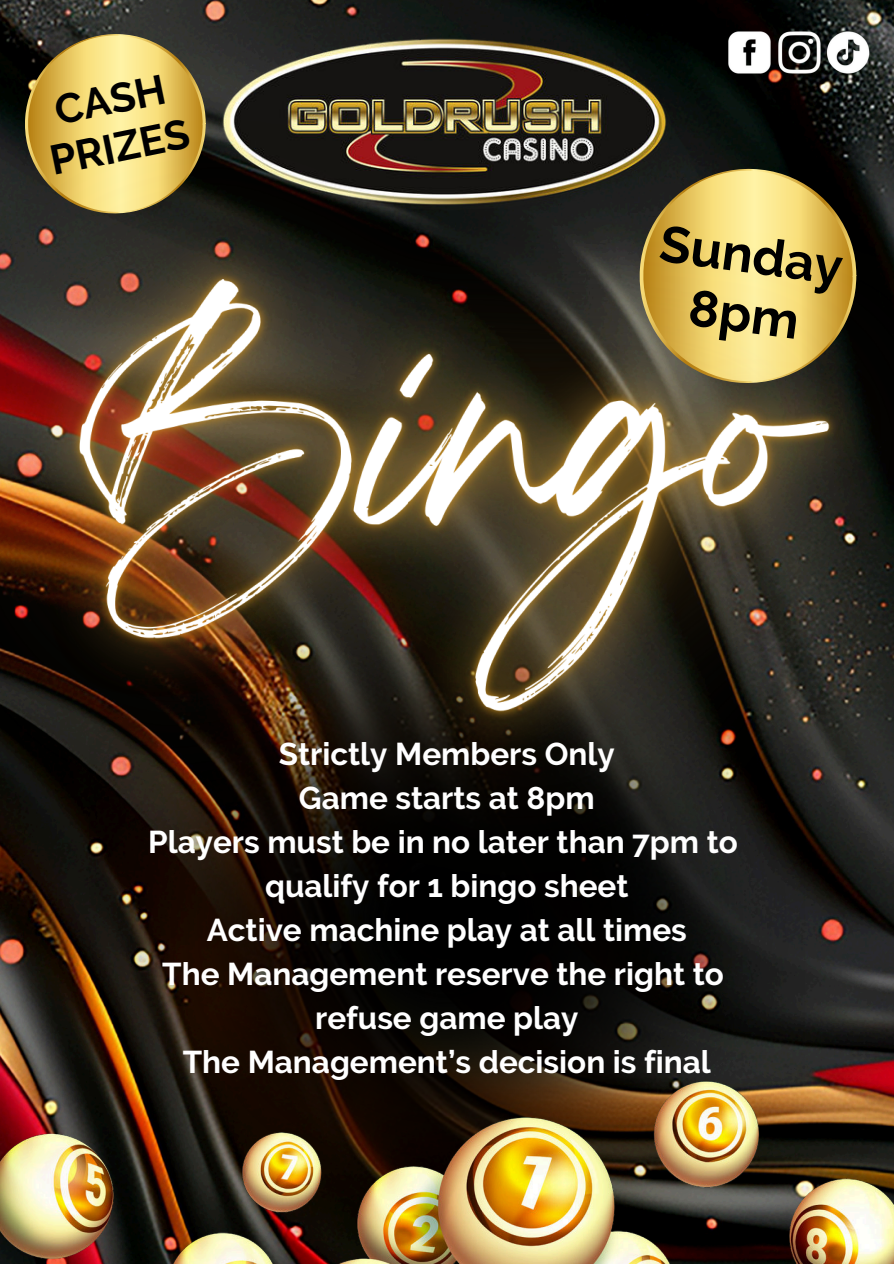
<style>
.page{position:relative;width:894px;height:1264px;background:#fff}
.page>*{position:absolute;margin:0;border:0;box-sizing:border-box;transform-origin:0 0}
.t1{font:700 51px/59.6px "Raleway";color:#000;text-align:center}
.t2{font:700 41.25px/48.3px "Raleway";color:#000;text-align:center}
.t3{font:700 31.5px/44px "Raleway";color:#fff;text-align:center}
</style>
<div class="page">
<img style="left:89px;top:1030px;width:715px;height:28px">
<img style="left:0;top:1058px;width:893px;height:205px">
<img style="left:0;top:0;width:893px;height:1030px">
<img style="left:710px;top:0;width:183px;height:105px">
<h2 class="t2" style="left:36px;top:91px;width:143px;rotate:-12deg">CASH<br>PRIZES</h2>
<h1 class="t1" style="left:663px;top:214px;width:185px;rotate:7deg">Sunday<br>8pm</h1>
<p class="t3" style="left:148px;top:732px;width:591px">Strictly Members Only<br>Game starts at 8pm<br>Players must be in no later than 7pm to qualify for 1 bingo sheet<br>Active machine play at all times<br>The Management reserve the right to refuse game play<br>The Management’s decision is final</p>
</div>
